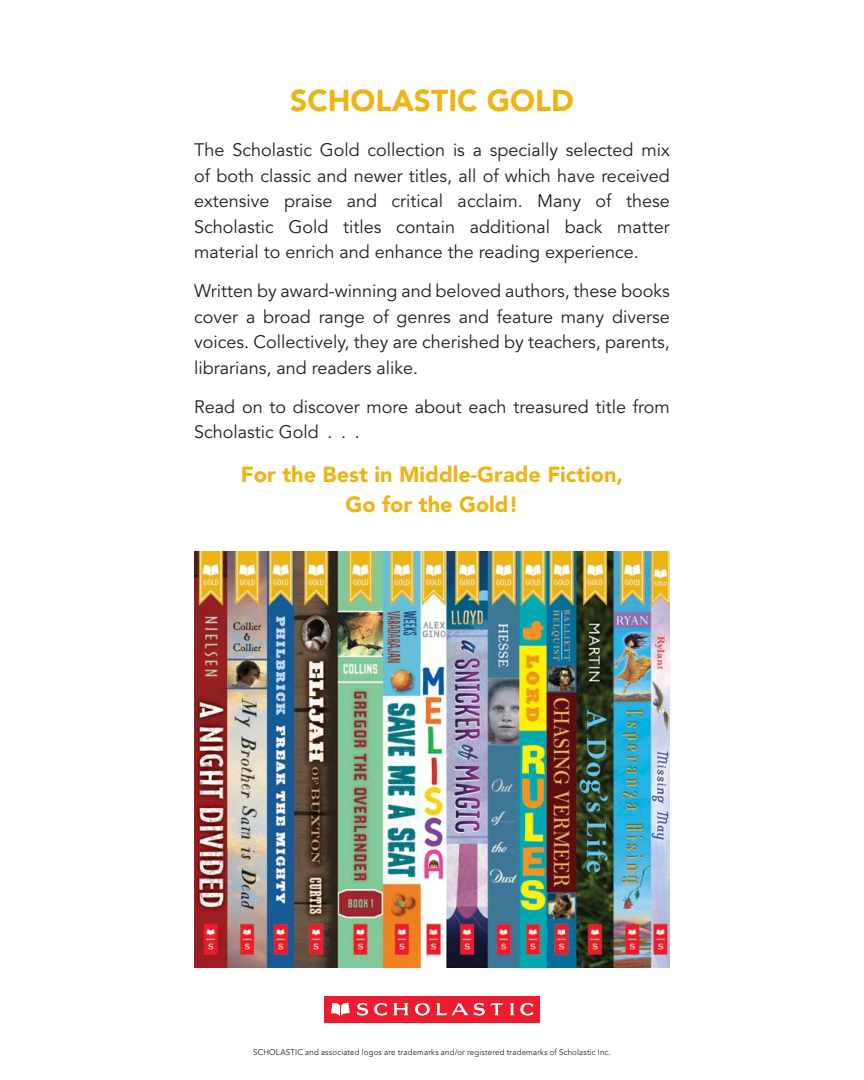
<style>
.page{position:relative;width:864px;height:1080px;background:#fff}
.page>*{position:absolute;margin:0;border:0;box-sizing:border-box;transform-origin:0 0}
.t1{font:900 30px "Avenir LT Std";color:#edb415}
.t2{font:900 21.75px/30px "Avenir LT Std";color:#edb415;text-align:center}
.t3{font:18px/25.5px "Avenir LT Std";color:#231f20;text-align:justify}
.t4{font:8.25px "Avenir LT Std";letter-spacing:.025em;color:#231f20;scale:.95 1}
</style>
<div class="page">
<img style="left:194px;top:551px;width:476px;height:416px">
<div style="left:324px;top:996px;width:216px;height:26px;background:#ed1c2f"></div>
<svg style="left:331px;top:1003px;width:19px;height:13px"></svg>
<svg style="left:357px;top:1003px;width:176px;height:13px"></svg>
<h1 class="t1" style="left:290px;top:82px;width:285px">SCHOLASTIC GOLD</h1>
<p class="t3" style="left:194px;top:138px;width:477px">The Scholastic Gold collection is a specially selected mix of both classic and newer titles, all of which have received extensive praise and critical acclaim. Many of these Scholastic Gold titles contain additional back matter material to enrich and enhance the reading experience.</p>
<p class="t3" style="left:194px;top:279px;width:477px">Written by award-winning and beloved authors, these books cover a broad range of genres and feature many diverse voices. Collectively, they are cherished by teachers, parents, librarians, and readers alike.</p>
<p class="t3" style="left:194px;top:394px;width:477px">Read on to discover more about each treasured title from<br>Scholastic Gold . . .</p>
<p class="t2" style="left:241px;top:459px;width:384px">For the Best in Middle-Grade Fiction,<br>Go for the Gold!</p>
<p class="t4" style="left:253px;top:1047px;width:378px">SCHOLASTIC and associated logos are trademarks and/or registered trademarks of Scholastic Inc.</p>
</div>
